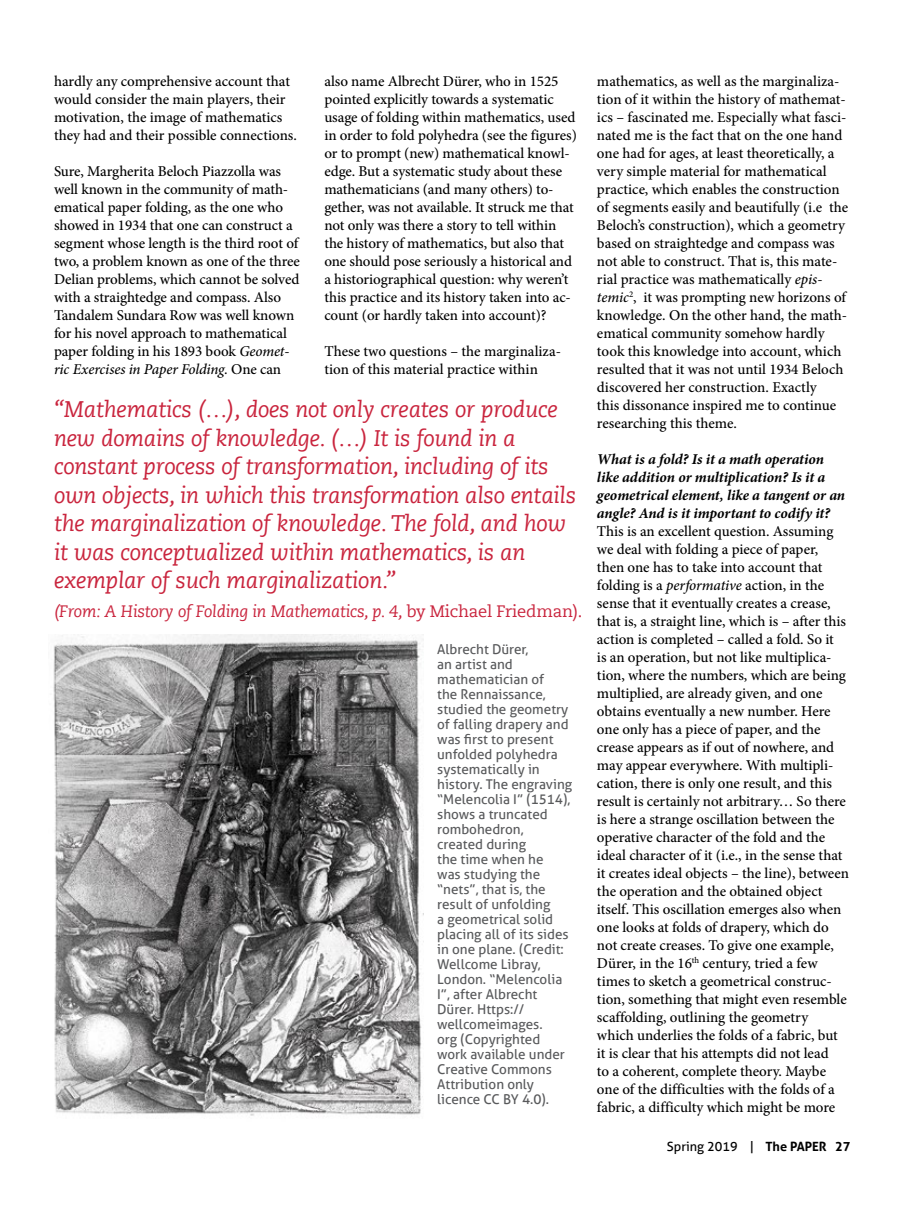
<style>
.page{position:relative;width:918px;height:1231px;background:#fff}
.page>*{position:absolute;margin:0;border:0;box-sizing:border-box;transform-origin:0 0}
.t1{font:italic 22.5px/28.5px "Caecilia LT Std";letter-spacing:-.01em;color:#c9243d}
.t2{font:italic 16.5px "Caecilia LT Std";letter-spacing:-.01em;color:#c9243d}
.t3{font:500 15px/18px "Minion Pro";letter-spacing:-.005em;color:#000}
.t4{font:italic 700 15px/18px "Minion Pro";letter-spacing:-.005em;color:#000}
.t5{font:13.5px/15px "Aller";color:#58595b}
.t6{font:12.75px "Aller";color:#000}
.s1{font-style:italic}
.s2{font-style:normal}
.s3{font-weight:700}
</style>
<div class="page">
<img style="left:53px;top:634px;width:370px;height:482px">
<p class="t3" style="left:54px;top:72px;width:244px">hardly any comprehensive account that would consider the main players, their motivation, the image of mathematics they had and their possible connections.</p>
<p class="t3" style="left:54px;top:162px;width:247px">Sure, Margherita Beloch Piazzolla was well known in the community of math&shy;ematical paper folding, as the one who showed in 1934 that one can construct a segment whose length is the third root of two, a problem known as one of the three Delian problems, which cannot be solved with a straightedge and compass. Also Tandalem Sundara Row was well known for his novel approach to mathematical paper folding in his 1893 book <span class="s1">Geomet&shy;ric Exercises in Paper Folding.</span> One can</p>
<p class="t3" style="left:324px;top:72px;width:254px">also name Albrecht Dürer, who in 1525 pointed explicitly towards a systematic usage of folding within mathematics, used in order to fold polyhedra (see the figures) or to prompt (new) mathematical knowl&shy;edge. But a systematic study about these mathematicians (and many others) to&shy;gether, was not available. It struck me that not only was there a story to tell within the history of mathematics, but also that one should pose seriously a historical and a historiographical question: why weren’t this practice and its history taken into ac&shy;count (or hardly taken into account)?</p>
<p class="t3" style="left:324px;top:342px;width:238px">These two questions – the marginaliza&shy;tion of this material practice within</p>
<p class="t1" style="left:54px;top:396px;width:524px">“Mathematics (…), does not only creates or produce new domains of knowledge. (…) It is found in a constant process of transformation, including of its own objects, in which this transformation also entails the marginalization of knowledge. The fold, and how it was conceptualized within mathematics, is an exemplar of such marginalization.”</p>
<p class="t2" style="left:54px;top:602px;width:530px">(From: A History of Folding in Mathematics, p. 4, <span class="s2">by Michael Friedman).</span></p>
<p class="t5" style="left:437px;top:641px;width:137px">Albrecht Dürer,<br>an artist and mathematician of<br>the Rennaissance, studied the geometry of falling drapery and was first to present unfolded polyhedra systematically in history. The engraving “Melencolia I” (1514), shows a truncated rombohedron, created during<br>the time when he<br>was studying the “nets”, that is, the result of unfolding<br>a geometrical solid placing all of its sides in one plane. (Credit:<br>Wellcome Libray,<br>London. “Melencolia<br>I”, after Albrecht<br>Dürer. Https:// wellcomeimages.<br>org (Copyrighted work available under<br>Creative Commons<br>Attribution only licence CC BY 4.0).</p>
<p class="t3" style="left:597px;top:72px;width:253px">mathematics, as well as the marginaliza&shy;tion of it within the history of mathemat&shy;ics – fascinated me. Especially what fasci&shy;nated me is the fact that on the one hand one had for ages, at least theoretically, a very simple material for mathematical practice, which enables the construction of segments easily and beautifully (i.e the Beloch’s construction), which a geometry based on straightedge and compass was not able to construct. That is, this mate&shy;rial practice was mathematically <span class="s1">epis&shy;temic</span><sup>2</sup>, it was prompting new horizons of knowledge. On the other hand, the math&shy;ematical community somehow hardly took this knowledge into account, which resulted that it was not until 1934 Beloch discovered her construction. Exactly<br>this dissonance inspired me to continue researching this theme.</p>
<p class="t4" style="left:597px;top:449px;width:250px">What is a fold? Is it a math operation like addition or multiplication? Is it a geometrical element, like a tangent or an angle? And is it important to codify it?</p>
<p class="t3" style="left:597px;top:522px;width:254px">This is an excellent question. Assuming we deal with folding a piece of paper, then one has to take into account that folding is a <span class="s1">performative</span> action, in the sense that it eventually creates a crease, that is, a straight line, which is – after this action is completed – called a fold. So it<br>is an operation, but not like multiplica&shy;tion, where the numbers, which are being multiplied, are already given, and one obtains eventually a new number. Here one only has a piece of paper, and the crease appears as if out of nowhere, and may appear everywhere. With multipli&shy;cation, there is only one result, and this result is certainly not arbitrary… So there is here a strange oscillation between the operative character of the fold and the ideal character of it (i.e., in the sense that it creates ideal objects – the line), between the operation and the obtained object itself. This oscillation emerges also when one looks at folds of drapery, which do not create creases. To give one example, Dürer, in the 16<sup>th</sup> century, tried a few times to sketch a geometrical construc&shy;tion, something that might even resemble scaffolding, outlining the geometry<br>which underlies the folds of a fabric, but it is clear that his attempts did not lead<br>to a coherent, complete theory. Maybe one of the difficulties with the folds of a fabric, a difficulty which might be more</p>
<p class="t6" style="left:667px;top:1138px;width:185px">Spring 2019 | <span class="s3">The PAPER 27</span></p>
</div>
